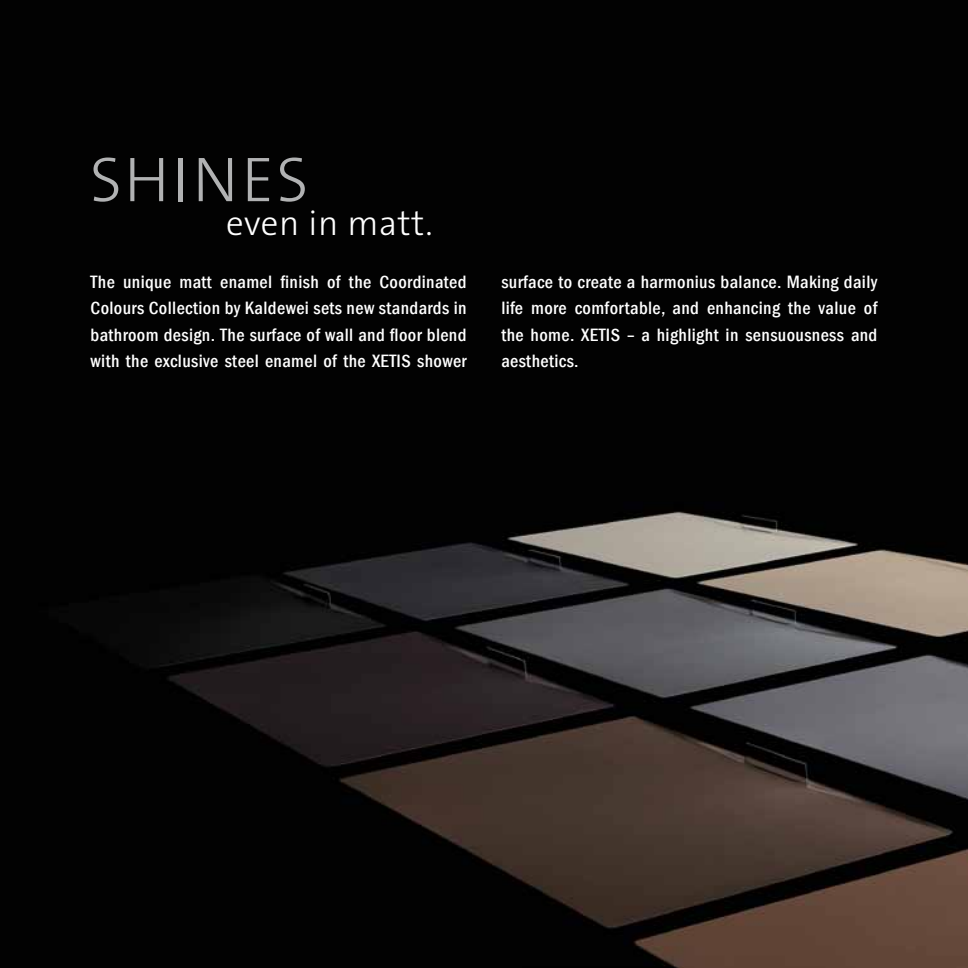
<style>
.page{position:relative;width:968px;height:968px;background:#fff}
.page>*{position:absolute;margin:0;border:0;box-sizing:border-box;transform-origin:0 0}
.t1{font:63.88px "The Sans LP3 Lig";color:#b1b2b3}
.t2{font:35px "The Sans LP3 Lig";letter-spacing:.015em;color:#fff}
.t3{font:500 condensed 18.38px/26.2px "Franklin Gothic LT Com";letter-spacing:.02em;color:#fff;text-align:justify}
</style>
<div class="page">
<img style="left:0;top:0;width:967px;height:967px">
<h1 class="t1" style="left:90px;top:138px;width:220px">SHINES</h1>
<h2 class="t2" style="left:226px;top:201px;width:208px">even in matt.</h2>
<p class="t3" style="left:91px;top:269px;width:377px">The unique matt enamel finish of the Coordinated Colours Collection by Kaldewei sets new standards in bathroom design. The surface of wall and floor blend with the exclusive steel enamel of the XETIS shower</p>
<p class="t3" style="left:501px;top:269px;width:377px">surface to create a harmonius balance. Making daily life more comfortable, and enhancing the value of the home. XETIS – a highlight in sensuousness and aesthetics.</p>
</div>
